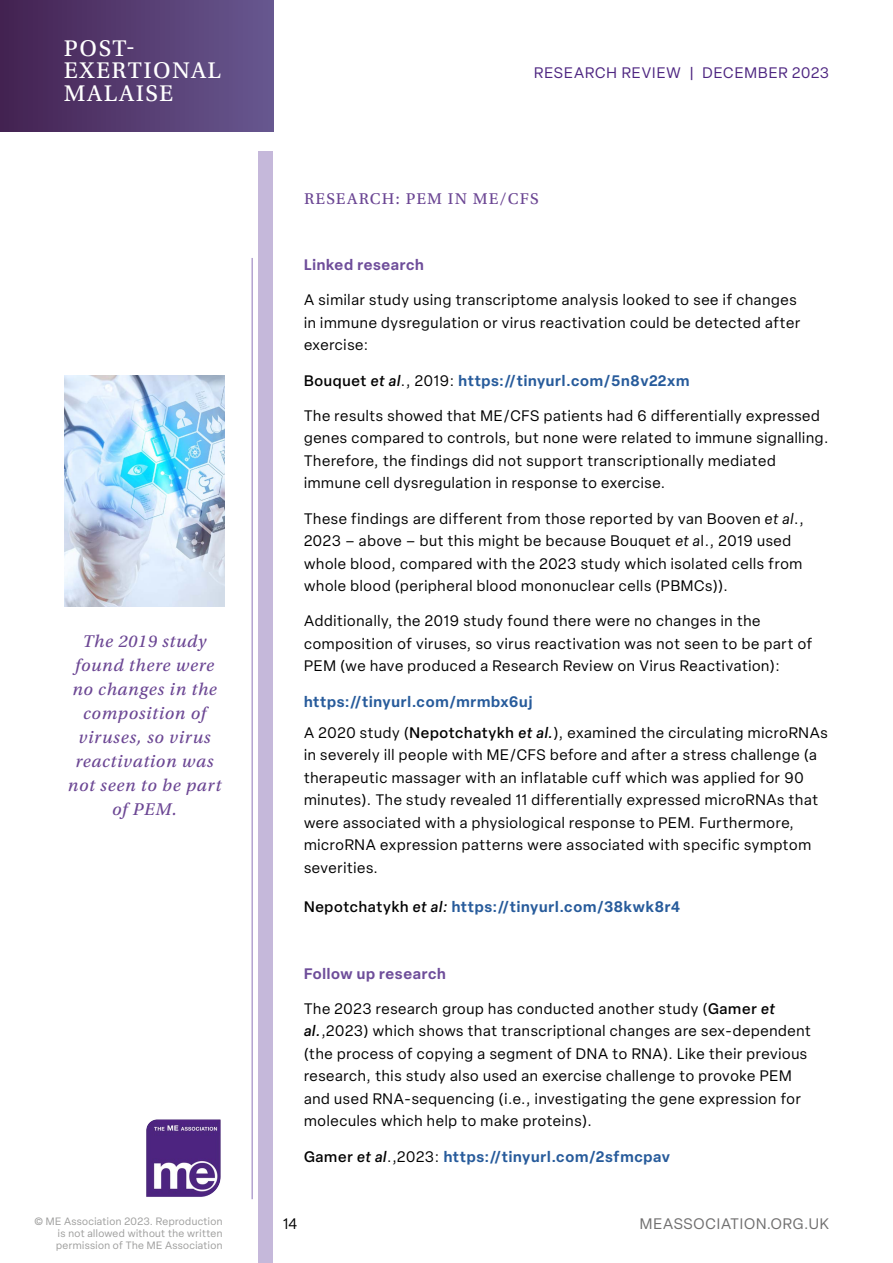
<style>
.page{position:relative;width:893px;height:1263px;background:#fff}
.page>*{position:absolute;margin:0;border:0;box-sizing:border-box;transform-origin:0 0}
.t1{font:24px/22.5px "Utopia Std Capt";letter-spacing:.06em;color:#fff}
.t2{font:18px/24px "Utopia Std Capt It";letter-spacing:.04em;color:#6c4794;text-align:center}
.t3{font:16.5px "Utopia Std Capt";letter-spacing:.07em;color:#6c4794}
.t4{font:15px/22.5px "Elza";letter-spacing:.05em;color:#000}
.t5{font:600 15px "Elza";letter-spacing:.05em;color:#275b9b}
.t6{font:600 15px "Elza";letter-spacing:.045em;color:#6e4d9a}
.t7{font:15px "Elza";letter-spacing:.07em;color:#4e2681}
.t8{font:15px "Elza";letter-spacing:.06em;color:#706f6f}
.t9{font:10.5px/12px "Elza";letter-spacing:.04em;color:#9d9d9c}
.s1{font-weight:500;color:#000}
.s2{font-weight:500;font-style:italic;color:#000}
.s3{font-weight:400;color:#000}
.s4{font-style:italic}
.s5{font-weight:600;color:#275b9b}
.s6{font-weight:500}
.s7{font-weight:500;font-style:italic}
</style>
<div class="page">
<hr style="left:251px;top:258px;width:2px;height:941px;background:#b4a3d0">
<div style="left:0;top:0;width:273px;height:132px;background:linear-gradient(to right,#442151,#685890)"></div>
<svg style="left:146px;top:1119px;width:75px;height:78px;background:#6e4e97"></svg>
<div style="left:258px;top:152px;width:15px;height:1111px;background:#c5b8da"></div>
<img style="left:64px;top:376px;width:161px;height:231px">
<h1 class="t1" style="left:64px;top:37px;width:158px">POST-<br>EXERTIONAL<br>MALAISE</h1>
<p class="t2" style="left:68px;top:629px;width:155px">The 2019 study found there were no changes in the composition of viruses, so virus reactivation was not seen to be part of PEM.</p>
<p class="t7" style="left:534px;top:63px;width:296px">RESEARCH REVIEW | DECEMBER 2023</p>
<p class="t3" style="left:304px;top:190px;width:236px">RESEARCH: PEM IN ME/CFS</p>
<p class="t6" style="left:304px;top:254px;width:121px">Linked research</p>
<p class="t4" style="left:304px;top:289px;width:498px">A similar study using transcriptome analysis looked to see if changes in immune dysregulation or virus reactivation could be detected after exercise:</p>
<p class="t5" style="left:304px;top:370px;width:387px"><span class="s1">Bouquet</span> <span class="s2">et al</span><span class="s3">., 2019:</span> https://tinyurl.com/5n8v22xm</p>
<p class="t4" style="left:304px;top:404px;width:526px">The results showed that ME/CFS patients had 6 differentially expressed genes compared to controls, but none were related to immune signalling.<br>Therefore, the findings did not support transcriptionally mediated immune cell dysregulation in response to exercise.</p>
<p class="t4" style="left:304px;top:507px;width:501px">These findings are different from those reported by van Booven <span class="s4">et al</span>., 2023 – above – but this might be because Bouquet <span class="s4">et a</span>l., 2019 used whole blood, compared with the 2023 study which isolated cells from whole blood (peripheral blood mononuclear cells (PBMCs)).</p>
<p class="t4" style="left:304px;top:610px;width:510px">Additionally, the 2019 study found there were no changes in the composition of viruses, so virus reactivation was not seen to be part of<br>PEM (we have produced a Research Review on Virus Reactivation):</p>
<p class="t4" style="left:304px;top:686px;width:525px;line-height:31px"><span class="s5">https://tinyurl.com/mrmbx6uj<br></span>A 2020 study (<span class="s6">Nepotchatykh</span> <span class="s7">et al.</span>), examined the circulating microRNAs</p>
<p class="t4" style="left:304px;top:743px;width:515px">in severely ill people with ME/CFS before and after a stress challenge (a therapeutic massager with an inflatable cuff which was applied for 90 minutes). The study revealed 11 differentially expressed microRNAs that were associated with a physiological response to PEM. Furthermore, microRNA expression patterns were associated with specific symptom severities.</p>
<p class="t5" style="left:304px;top:896px;width:378px"><span class="s1">Nepotchatykh</span> <span class="s2">et al:</span> https://tinyurl.com/38kwk8r4</p>
<p class="t6" style="left:304px;top:963px;width:143px">Follow up research</p>
<p class="t4" style="left:304px;top:997px;width:508px">The 2023 research group has conducted another study (<span class="s6">Gamer</span> <span class="s7">et al.</span>,2023) which shows that transcriptional changes are sex-dependent (the process of copying a segment of DNA to RNA). Like their previous research, this study also used an exercise challenge to provoke PEM and used RNA-sequencing (i.e., investigating the gene expression for molecules which help to make proteins).</p>
<p class="t5" style="left:304px;top:1146px;width:368px"><span class="s1">Gamer</span> <span class="s2">et al</span><span class="s3">.,2023:</span> https://tinyurl.com/2sfmcpav</p>
<p class="t9" style="left:34px;top:1215px;width:190px">© ME Association 2023. Reproduction</p>
<p class="t4" style="left:283px;top:1212px;width:16px">14</p>
<p class="t8" style="left:640px;top:1214px;width:191px">MEASSOCIATION.ORG.UK</p>
<p class="t9" style="left:56px;top:1227px;width:168px">is not allowed without the written permission of The ME Association</p>
</div>
